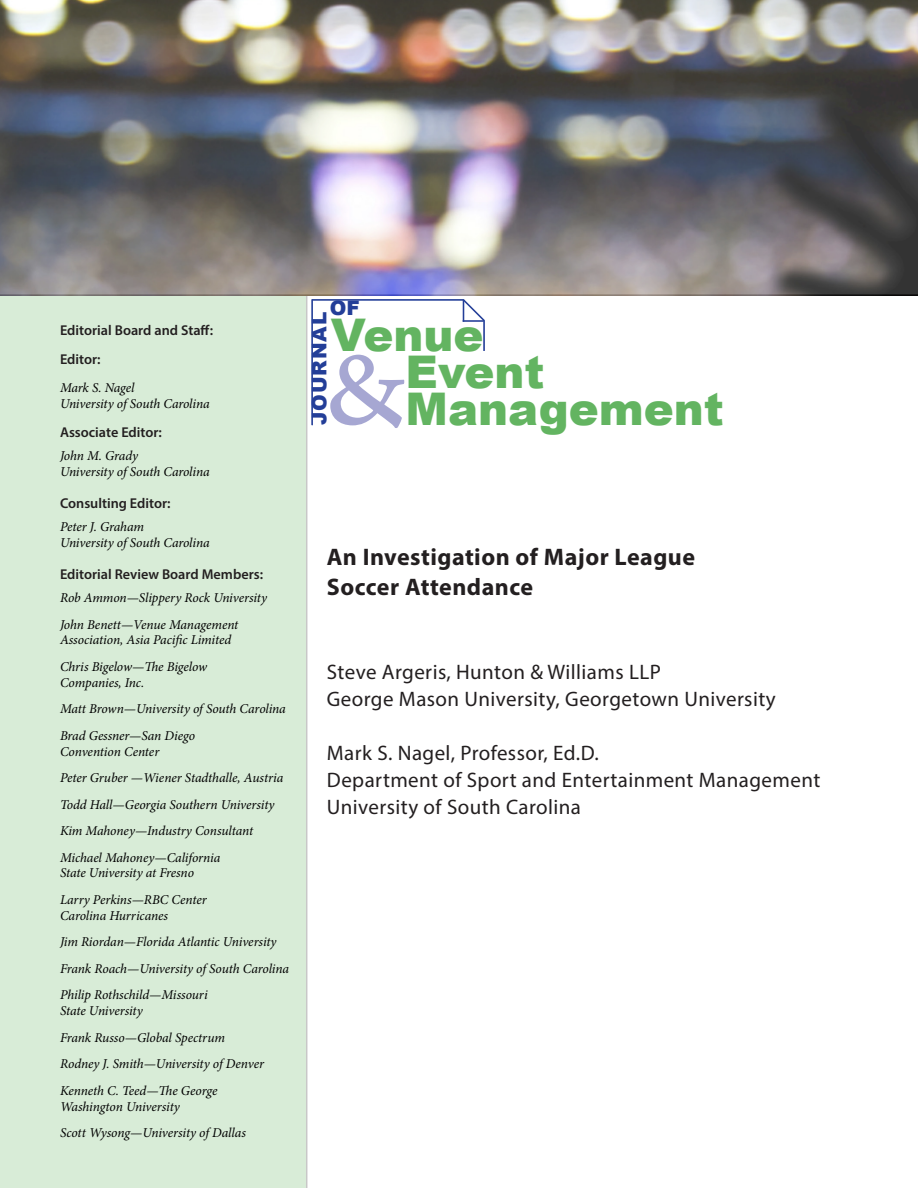
<style>
.page{position:relative;width:918px;height:1188px;background:#fff}
.page>*{position:absolute;margin:0;border:0;box-sizing:border-box;transform-origin:0 0}
.t1{font:108px "Arno Pro Caption";color:#a6a7d2;scale:1.06 1}
.t2{font:900 45px "Arial";color:#63b461}
.title_page{font:700 24px/30px "Myriad Pro";letter-spacing:.02em;color:#231f20}
.authors{font:21px "Myriad Pro";letter-spacing:.02em;color:#231f20}
.t3{font:900 19.95px "Arial";letter-spacing:.05em;color:#233e98}
.t4{font:600 14.25px/28.7px "Myriad Pro";color:#231f20}
.t5{font:italic 13.5px/26.5px "Minion Pro";letter-spacing:-.01em;color:#000}
</style>
<div class="page">
<div style="left:0;top:296px;width:307px;height:892px;background:#d8ecd7"></div>
<img style="left:0;top:0;width:918px;height:296px">
<hr style="left:311px;top:299px;width:2px;height:126px;background:#233e98">
<hr style="left:312px;top:299px;width:152px;height:2px;background:#233e98">
<hr style="left:483px;top:320px;width:2px;height:31px;background:#233e98">
<svg style="left:461px;top:299px;width:24px;height:24px"></svg>
<p class="t4" style="left:60px;top:315px;width:155px">Editorial Board and Staff:<br>Editor:</p>
<p class="t5" style="left:60px;top:380px;width:151px;line-height:15.8px">Mark S. Nagel<br>University of South Carolina</p>
<p class="t4" style="left:60px;top:417px;width:103px">Associate Editor:</p>
<p class="t5" style="left:60px;top:448px;width:151px;line-height:15.8px">John M. Grady<br>University of South Carolina</p>
<p class="t4" style="left:60px;top:488px;width:112px">Consulting Editor:</p>
<p class="t5" style="left:60px;top:519px;width:151px;line-height:15.8px">Peter J. Graham<br>University of South Carolina</p>
<p class="t4" style="left:60px;top:559px;width:205px">Editorial Review Board Members:</p>
<p class="t5" style="left:60px;top:584px;width:209px">Rob Ammon—Slippery Rock University<br>John Benett—Venue Management</p>
<p class="t5" style="left:60px;top:627px;width:173px">Association, Asia Pacific Limited<br>Chris Bigelow—The Bigelow</p>
<p class="t5" style="left:60px;top:669px;width:227px">Companies, Inc.<br>Matt Brown—University of South Carolina<br>Brad Gessner—San Diego</p>
<p class="t5" style="left:60px;top:738px;width:225px">Convention Center<br>Peter Gruber —Wiener Stadthalle, Austria Todd Hall—Georgia Southern University Kim Mahoney—Industry Consultant Michael Mahoney—California</p>
<p class="t5" style="left:60px;top:860px;width:148px">State University at Fresno<br>Larry Perkins—RBC Center</p>
<p class="t5" style="left:60px;top:902px;width:231px">Carolina Hurricanes<br>Jim Riordan—Florida Atlantic University Frank Roach—University of South Carolina Philip Rothschild—Missouri</p>
<p class="t5" style="left:60px;top:998px;width:206px">State University<br>Frank Russo—Global Spectrum<br>Rodney J. Smith—University of Denver<br>Kenneth C. Teed—The George</p>
<p class="t5" style="left:60px;top:1093px;width:188px">Washington University<br>Scott Wysong—University of Dallas</p>
<h3 class="t3" style="left:330px;top:293px;width:32px">OF</h3>
<h3 class="t3" style="left:305px;top:425px;width:115px;rotate:-90deg">JOURNAL</h3>
<h2 class="t2" style="left:331px;top:302px;width:154px">Venue</h2>
<h1 class="t1" style="left:325px;top:327px;width:80px">&amp;</h1>
<h2 class="t2" style="left:406px;top:339px;width:140px">Event</h2>
<h2 class="t2" style="left:406px;top:376px;width:320px">Management</h2>
<p class="title_page" style="left:327px;top:541px;width:370px">An Investigation of Major League<br>Soccer Attendance</p>
<p class="authors" style="left:327px;top:659px;width:335px">Steve Argeris, Hunton &amp; Williams LLP</p>
<p class="authors" style="left:327px;top:686px;width:450px">George Mason University, Georgetown University</p>
<p class="authors" style="left:327px;top:740px;width:273px">Mark S. Nagel, Professor, Ed.D.</p>
<p class="authors" style="left:327px;top:767px;width:495px">Department of Sport and Entertainment Management</p>
<p class="authors" style="left:327px;top:794px;width:256px">University of South Carolina</p>
</div>
